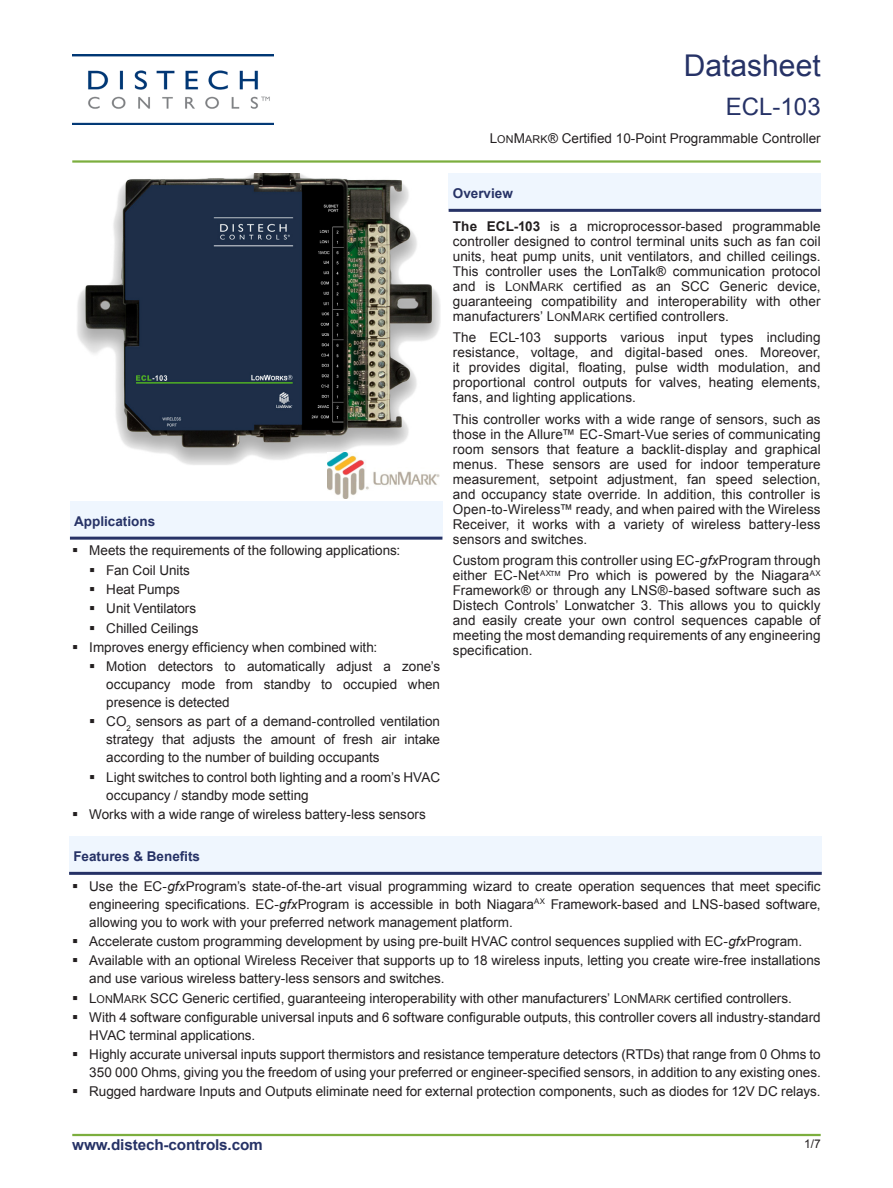
<style>
.page{position:relative;width:893px;height:1188px;background:#fff}
.page>*{position:absolute;margin:0;border:0;box-sizing:border-box;transform-origin:0 0}
.t1{font:30px "Arial";color:#263266}
.Title_-_Product_Name{font:24px "Arial";color:#263266}
.t2{font:700 15px "Arial";letter-spacing:-.01em;color:#263266}
.Body_Text_Condensed{font:13.5px/15px "Arial";color:#231f20;text-align:justify}
.Heading_1{font:700 13.5px "Arial";color:#263266}
.Page_Number_Odd{font:12px "Arial";color:#231f20}
.s1{font-family:"Arial MT SC800"}
.s2{font-family:"Arial MT SC800";font-size:10.8px}
.s3{font-weight:700}
.s4{font-style:italic}
</style>
<div class="page">
<hr style="left:72px;top:1134px;width:749px;height:2px;background:#7cae3e">
<hr style="left:72px;top:160px;width:749px;height:3px;background:#7cae3e">
<img style="left:72px;top:55px;width:201px;height:70px">
<img style="left:77px;top:173px;width:363px;height:292px">
<div style="left:70px;top:501px;width:372px;height:37px;background:#eff6fe"></div>
<hr style="left:70px;top:537px;width:372px;height:3px;background:#263266">
<div style="left:449px;top:173px;width:372px;height:37px;background:#eff6fe"></div>
<hr style="left:449px;top:209px;width:372px;height:3px;background:#263266">
<div style="left:69px;top:836px;width:753px;height:37px;background:#eff6fe"></div>
<hr style="left:69px;top:872px;width:753px;height:3px;background:#263266">
<img style="left:327px;top:452px;width:112px;height:47px">
<h1 class="t1" style="left:684px;top:46px;width:138px">Datasheet</h1>
<p class="Title_-_Product_Name" style="left:726px;top:91px;width:96px">ECL-103</p>
<p class="Body_Text_Condensed" style="left:490px;top:131px;width:332px"><span class="s1">L</span><span class="s2">ON</span><span class="s1">M</span><span class="s2">ARK</span>® Certified 10-Point Programmable Controller</p>
<p class="Heading_1" style="left:74px;top:512px;width:83px">Applications</p>
<p class="Body_Text_Condensed" style="left:89px;top:543px;width:313px">Meets the requirements of the following applications:</p>
<p class="Body_Text_Condensed" style="left:106px;top:563px;width:85px">Fan Coil Units</p>
<p class="Body_Text_Condensed" style="left:106px;top:582px;width:75px">Heat Pumps</p>
<p class="Body_Text_Condensed" style="left:106px;top:601px;width:91px">Unit Ventilators</p>
<p class="Body_Text_Condensed" style="left:106px;top:620px;width:94px">Chilled Ceilings</p>
<p class="Body_Text_Condensed" style="left:89px;top:640px;width:289px">Improves energy efficiency when combined with:</p>
<p class="Body_Text_Condensed" style="left:106px;top:658px;width:335px;line-height:18px">Motion detectors to automatically adjust a zone’s occupancy mode from standby to occupied when presence is detected</p>
<p class="Body_Text_Condensed" style="left:106px;top:713px;width:335px;line-height:18px">CO<sub>2</sub> sensors as part of a demand-controlled ventilation strategy that adjusts the amount of fresh air intake according to the number of building occupants</p>
<p class="Body_Text_Condensed" style="left:106px;top:768px;width:335px;line-height:18px">Light switches to control both lighting and a room’s HVAC occupancy / standby mode setting</p>
<p class="Body_Text_Condensed" style="left:89px;top:807px;width:338px">Works with a wide range of wireless battery-less sensors</p>
<p class="Heading_1" style="left:453px;top:184px;width:62px">Overview</p>
<p class="Body_Text_Condensed" style="left:453px;top:219px;width:369px"><span class="s3">The ECL-103</span> is a microprocessor-based programmable controller designed to control terminal units such as fan coil units, heat pump units, unit ventilators, and chilled ceilings.<br>This controller uses the LonTalk® communication protocol and is <span class="s1">L</span><span class="s2">ON</span><span class="s1">M</span><span class="s2">ARK</span> certified as an SCC Generic device, guaranteeing compatibility and interoperability with other manufacturers’ <span class="s1">L</span><span class="s2">ON</span><span class="s1">M</span><span class="s2">ARK</span> certified controllers.</p>
<p class="Body_Text_Condensed" style="left:453px;top:330px;width:369px">The ECL-103 supports various input types including resistance, voltage, and digital-based ones. Moreover, it provides digital, floating, pulse width modulation, and proportional control outputs for valves, heating elements, fans, and lighting applications.</p>
<p class="Body_Text_Condensed" style="left:453px;top:412px;width:369px">This controller works with a wide range of sensors, such as those in the Allure™ EC-Smart-Vue series of communicating room sensors that feature a backlit-display and graphical menus. These sensors are used for indoor temperature measurement, setpoint adjustment, fan speed selection, and occupancy state override. In addition, this controller is Open-to-Wireless™ ready, and when paired with the Wireless Receiver, it works with a variety of wireless battery-less sensors and switches.</p>
<p class="Body_Text_Condensed" style="left:453px;top:553px;width:369px">Custom program this controller using EC-<span class="s4">gfx</span>Program through either EC-Net<sup>AX</sup> Pro which is powered by the Niagara<sup>AX </sup>Framework® or through any LNS®-based software such as Distech Controls’ Lonwatcher 3. This allows you to quickly and easily create your own control sequences capable of meeting the most demanding requirements of any engineering specification.</p>
<p class="Heading_1" style="left:73px;top:847px;width:128px">Features &amp; Benefits</p>
<p class="Body_Text_Condensed" style="left:89px;top:877px;width:733px;line-height:18px">Use the EC-<span class="s4">gfx</span>Program’s state-of-the-art visual programming wizard to create operation sequences that meet specific engineering specifications. EC-<span class="s4">gfx</span>Program is accessible in both Niagara<sup>AX</sup> Framework-based and LNS-based software, allowing you to work with your preferred network management platform.</p>
<p class="Body_Text_Condensed" style="left:89px;top:934px;width:714px">Accelerate custom programming development by using pre-built HVAC control sequences supplied with EC-<span class="s4">gfx</span>Program.</p>
<p class="Body_Text_Condensed" style="left:89px;top:952px;width:733px;line-height:18px">Available with an optional Wireless Receiver that supports up to 18 wireless inputs, letting you create wire-free installations and use various wireless battery-less sensors and switches.</p>
<p class="Body_Text_Condensed" style="left:89px;top:991px;width:704px"><span class="s1">L</span><span class="s2">ON</span><span class="s1">M</span><span class="s2">ARK</span> SCC Generic certified, guaranteeing interoperability with other manufacturers’ <span class="s1">L</span><span class="s2">ON</span><span class="s1">M</span><span class="s2">ARK</span> certified controllers.</p>
<p class="Body_Text_Condensed" style="left:89px;top:1008px;width:733px;line-height:18px">With 4 software configurable universal inputs and 6 software configurable outputs, this controller covers all industry-standard<br>HVAC terminal applications.</p>
<p class="Body_Text_Condensed" style="left:89px;top:1046px;width:733px;line-height:18px">Highly accurate universal inputs support thermistors and resistance temperature detectors (RTDs) that range from 0 Ohms to<br>350 000 Ohms, giving you the freedom of using your preferred or engineer-specified sensors, in addition to any existing ones.</p>
<p class="Body_Text_Condensed" style="left:89px;top:1084px;width:733px">Rugged hardware Inputs and Outputs eliminate need for external protection components, such as diodes for 12V DC relays.</p>
<p class="t2" style="left:72px;top:1135px;width:192px">www.distech-controls.com</p>
<p class="Page_Number_Odd" style="left:804px;top:1136px;width:18px">1/7</p>
</div>
